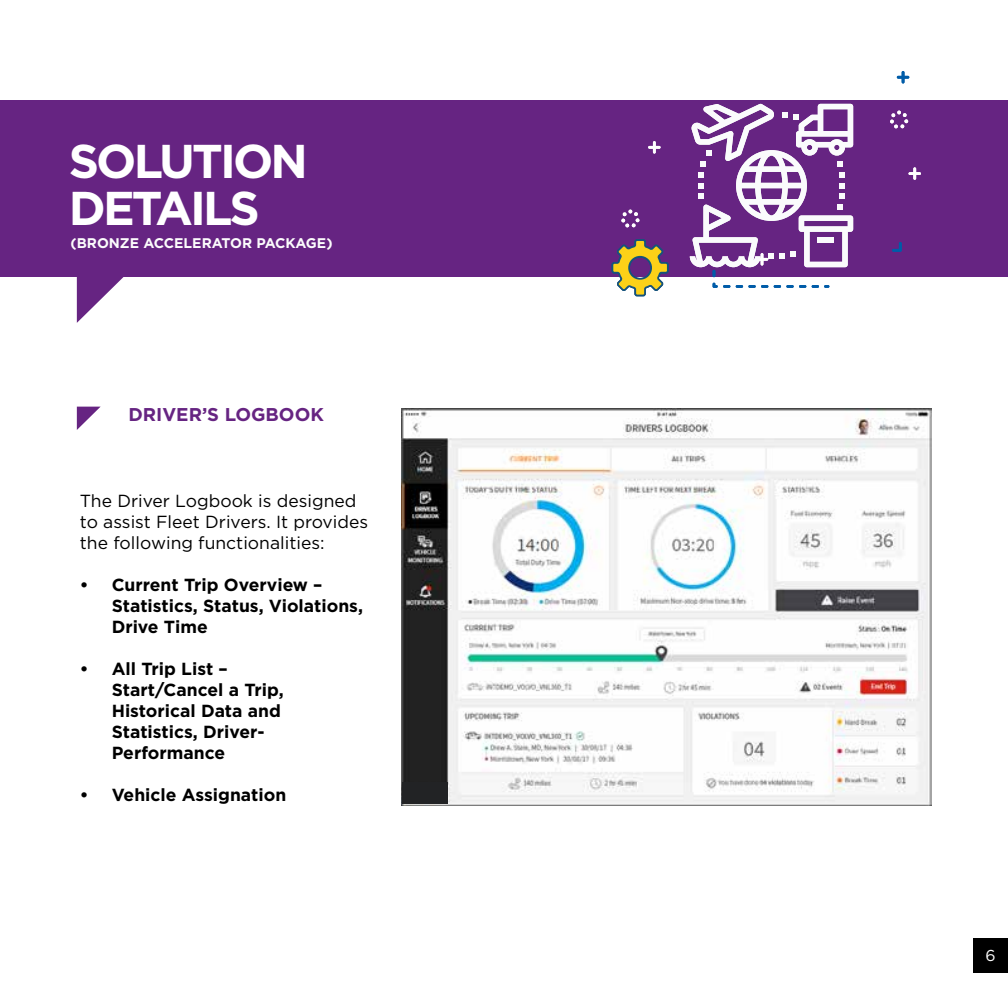
<style>
.page{position:relative;width:1008px;height:1008px;background:#fff}
.page>*{position:absolute;margin:0;border:0;box-sizing:border-box;transform-origin:0 0}
.t1{font:700 47.43px/47.2px "Gotham";letter-spacing:-.06em;color:#fff}
.t2{font:700 18.55px "Gotham";color:#662482}
.t3{font:700 17.5px/21px "Gotham";color:#000}
.t4{font:17.5px/21px "Gotham";color:#000}
.t5{font:15.75px "Gotham";color:#fff}
.t6{font:700 14px "Gotham";color:#fcfcfc}
</style>
<div class="page">
<div style="left:0;top:100px;width:1008px;height:176px;background:#662482"></div>
<svg style="left:77px;top:276px;width:58px;height:47px"></svg>
<img style="left:402px;top:409px;width:529px;height:396px">
<svg style="left:77px;top:407px;width:23px;height:23px"></svg>
<div style="left:973px;top:938px;width:35px;height:35px;background:#000"></div>
<svg style="left:611px;top:239px;width:59px;height:58px"></svg>
<svg style="left:892px;top:242px;width:10px;height:10px"></svg>
<svg style="left:713px;top:283px;width:17px;height:5px"></svg>
<svg style="left:736px;top:285px;width:32px;height:3px"></svg>
<svg style="left:774px;top:285px;width:32px;height:3px"></svg>
<svg style="left:812px;top:285px;width:17px;height:3px"></svg>
<svg style="left:890px;top:111px;width:18px;height:17px"></svg>
<svg style="left:621px;top:210px;width:19px;height:17px"></svg>
<svg style="left:897px;top:71px;width:12px;height:12px"></svg>
<svg style="left:909px;top:167px;width:12px;height:13px"></svg>
<svg style="left:648px;top:141px;width:13px;height:13px"></svg>
<svg style="left:690px;top:104px;width:163px;height:173px"></svg>
<div style="left:402px;top:783px;width:46px;height:21px;background:#222325"></div>
<h1 class="t1" style="left:69px;top:137px;width:241px">SOLUTION<br>DETAILS</h1>
<p class="t6" style="left:71px;top:234px;width:264px">(BRONZE ACCELERATOR PACKAGE)</p>
<p class="t2" style="left:128px;top:402px;width:197px">DRIVER’S LOGBOOK</p>
<p class="t4" style="left:80px;top:490px;width:290px">The Driver Logbook is designed to assist Fleet Drivers. It provides the following functionalities:</p>
<p class="t3" style="left:112px;top:574px;width:253px;text-indent:-32px">• Current Trip Overview –<br>Statistics, Status, Violations,<br>Drive Time</p>
<p class="t3" style="left:112px;top:658px;width:174px;text-indent:-32px">• All Trip List –<br>Start/Cancel a Trip,<br>Historical Data and<br>Statistics, Driver-<br>Performance</p>
<p class="t3" style="left:80px;top:784px;width:208px">• Vehicle Assignation</p>
<p class="t5" style="left:985px;top:945px;width:12px">6</p>
</div>
